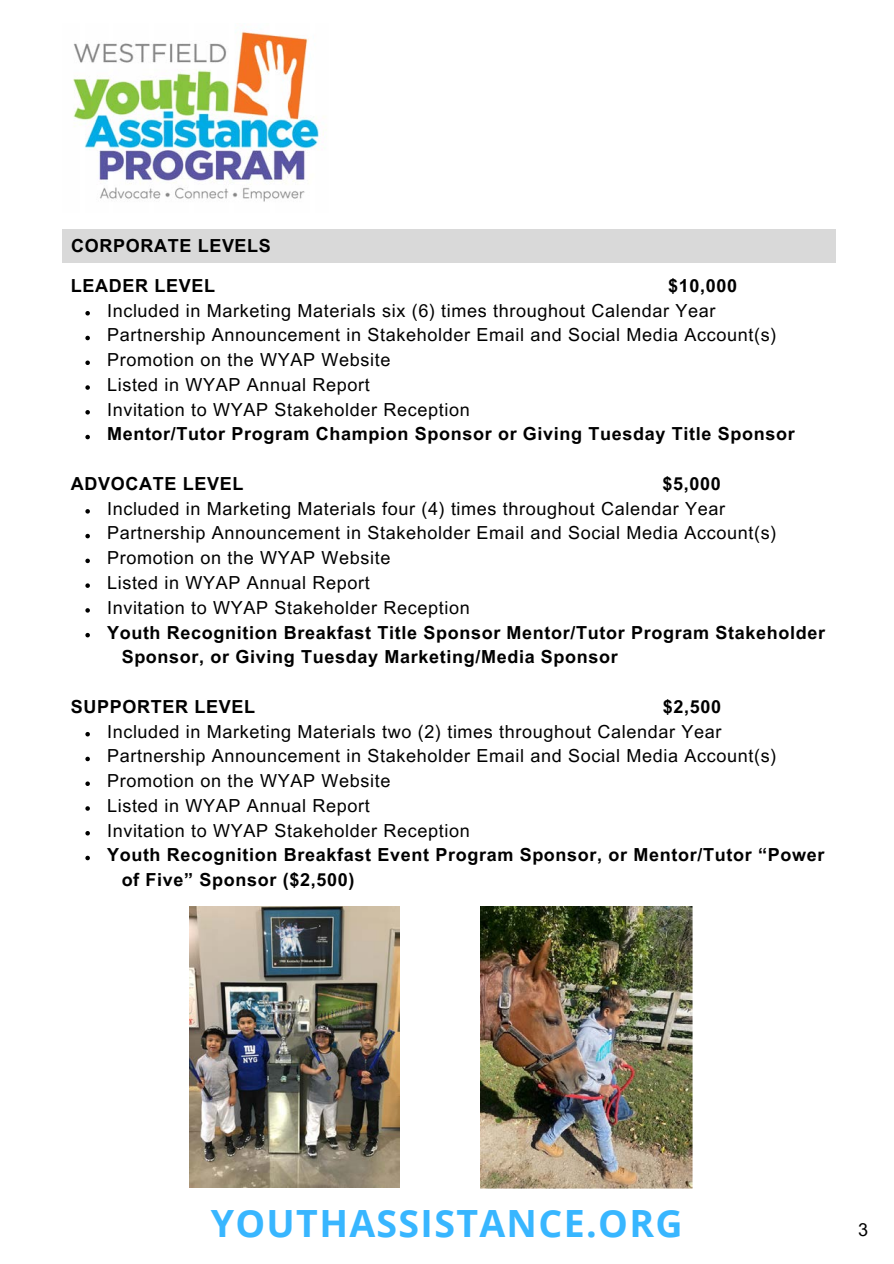
<style>
.page{position:relative;width:894px;height:1264px;background:#fff}
.page>*{position:absolute;margin:0;border:0;box-sizing:border-box;transform-origin:0 0}
.t1{font:700 37.5px "Open Sans";letter-spacing:.035em;color:#38b6ff}
.t2{font:18px "Arial MT Pro";letter-spacing:.035em;color:#000}
.t3{font:700 18px "Arial MT Pro";letter-spacing:.035em;color:#000}
</style>
<div class="page">
<img style="left:73px;top:31px;width:251px;height:171px">
<div style="left:62px;top:229px;width:773px;height:33px;background:#d9d9d9"></div>
<svg style="left:85px;top:311px;width:5px;height:4px"></svg>
<svg style="left:85px;top:336px;width:5px;height:4px"></svg>
<svg style="left:85px;top:360px;width:5px;height:5px"></svg>
<svg style="left:85px;top:385px;width:5px;height:5px"></svg>
<svg style="left:85px;top:410px;width:5px;height:4px"></svg>
<svg style="left:85px;top:435px;width:5px;height:4px"></svg>
<svg style="left:85px;top:509px;width:5px;height:4px"></svg>
<svg style="left:85px;top:534px;width:5px;height:4px"></svg>
<svg style="left:85px;top:558px;width:5px;height:5px"></svg>
<svg style="left:85px;top:583px;width:5px;height:5px"></svg>
<svg style="left:85px;top:608px;width:5px;height:4px"></svg>
<svg style="left:85px;top:633px;width:5px;height:4px"></svg>
<svg style="left:85px;top:732px;width:5px;height:4px"></svg>
<svg style="left:85px;top:756px;width:5px;height:5px"></svg>
<svg style="left:85px;top:781px;width:5px;height:5px"></svg>
<svg style="left:85px;top:806px;width:5px;height:4px"></svg>
<svg style="left:85px;top:831px;width:5px;height:4px"></svg>
<svg style="left:85px;top:855px;width:5px;height:5px"></svg>
<img style="left:189px;top:906px;width:210px;height:281px">
<img style="left:480px;top:906px;width:212px;height:282px">
<p class="t3" style="left:71px;top:239px;width:201px">CORPORATE LEVELS</p>
<h2 class="t3" style="left:71px;top:279px;width:146px">LEADER LEVEL</h2>
<h2 class="t3" style="left:668px;top:279px;width:70px">$10,000</h2>
<h2 class="t2" style="left:107px;top:303px;width:609px">Included in Marketing Materials six (6) times throughout Calendar Year</h2>
<p class="t2" style="left:107px;top:328px;width:670px">Partnership Announcement in Stakeholder Email and Social Media Account(s)</p>
<p class="t2" style="left:107px;top:353px;width:285px">Promotion on the WYAP Website</p>
<p class="t2" style="left:107px;top:378px;width:264px">Listed in WYAP Annual Report</p>
<p class="t2" style="left:107px;top:402px;width:364px">Invitation to WYAP Stakeholder Reception</p>
<p class="t3" style="left:107px;top:427px;width:689px">Mentor/Tutor Program Champion Sponsor or Giving Tuesday Title Sponsor</p>
<p class="t3" style="left:71px;top:477px;width:174px">ADVOCATE LEVEL</p>
<p class="t3" style="left:662px;top:477px;width:60px">$5,000</p>
<h2 class="t2" style="left:107px;top:501px;width:619px">Included in Marketing Materials four (4) times throughout Calendar Year</h2>
<p class="t2" style="left:107px;top:526px;width:670px">Partnership Announcement in Stakeholder Email and Social Media Account(s)</p>
<p class="t2" style="left:107px;top:551px;width:285px">Promotion on the WYAP Website</p>
<p class="t2" style="left:107px;top:576px;width:264px">Listed in WYAP Annual Report</p>
<p class="t2" style="left:107px;top:600px;width:364px">Invitation to WYAP Stakeholder Reception</p>
<p class="t3" style="left:107px;top:625px;width:719px">Youth Recognition Breakfast Title Sponsor Mentor/Tutor Program Stakeholder</p>
<p class="t3" style="left:122px;top:650px;width:497px">Sponsor, or Giving Tuesday Marketing/Media Sponsor</p>
<h3 class="t3" style="left:71px;top:699px;width:186px">SUPPORTER LEVEL</h3>
<h3 class="t3" style="left:662px;top:699px;width:60px">$2,500</h3>
<h2 class="t2" style="left:107px;top:724px;width:615px">Included in Marketing Materials two (2) times throughout Calendar Year</h2>
<p class="t2" style="left:107px;top:749px;width:670px">Partnership Announcement in Stakeholder Email and Social Media Account(s)</p>
<p class="t2" style="left:107px;top:774px;width:285px">Promotion on the WYAP Website</p>
<p class="t2" style="left:107px;top:798px;width:264px">Listed in WYAP Annual Report</p>
<p class="t2" style="left:107px;top:823px;width:364px">Invitation to WYAP Stakeholder Reception</p>
<p class="t3" style="left:107px;top:848px;width:718px">Youth Recognition Breakfast Event Program Sponsor, or Mentor/Tutor “Power</p>
<p class="t3" style="left:122px;top:873px;width:234px">of Five” Sponsor ($2,500)</p>
<p class="t1" style="left:210px;top:1196px;width:473px">YOUTHASSISTANCE.ORG</p>
<h3 class="t2" style="left:857px;top:1222px;width:12px">3</h3>
</div>
